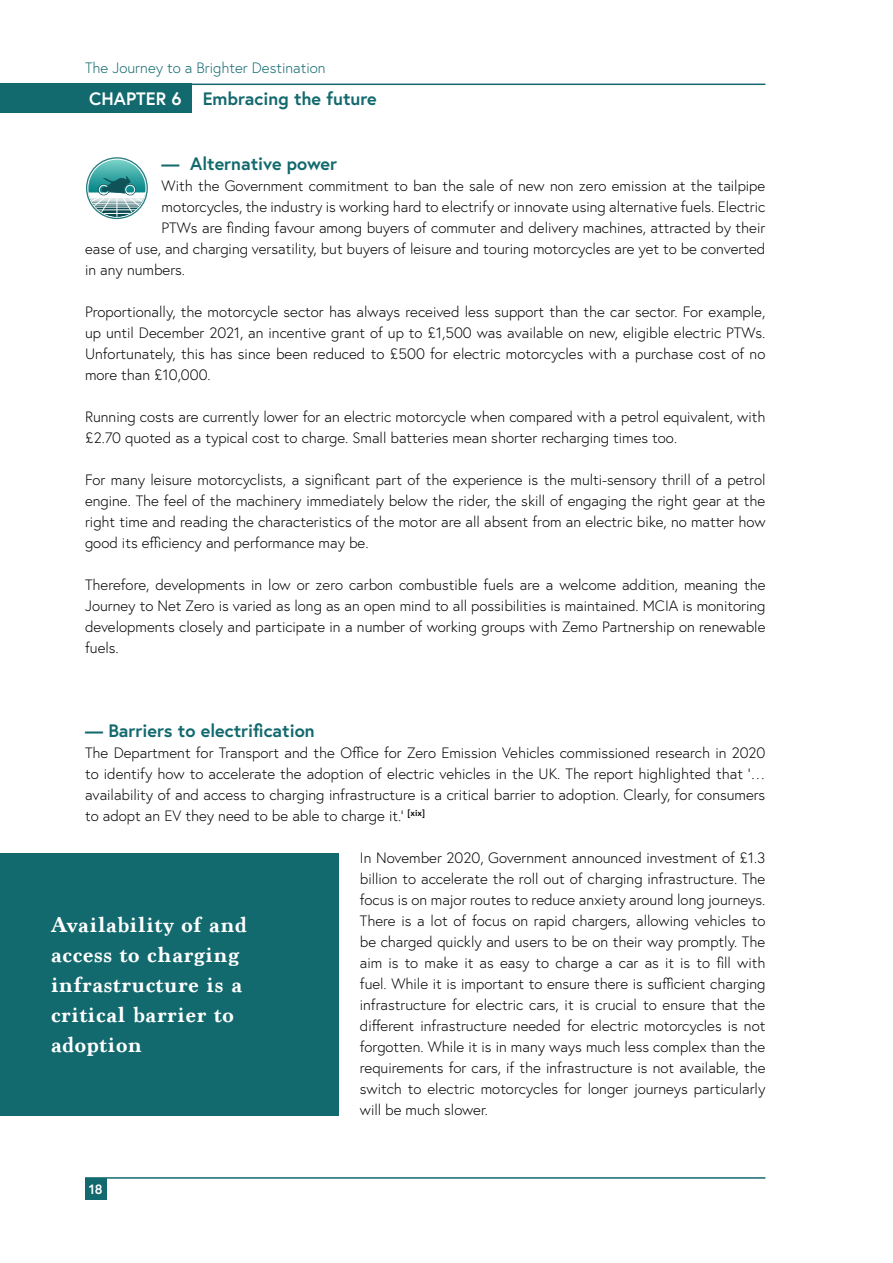
<style>
.page{position:relative;width:893px;height:1263px;background:#fff}
.page>*{position:absolute;margin:0;border:0;box-sizing:border-box;transform-origin:0 0}
.t1{font:700 22.5px/30px "Marion";letter-spacing:.03em;color:#fff}
.t2{font:700 18px "Europa";color:#12696e}
.t3{font:300 15px/21px "Europa";color:#000;text-align:justify}
.t4{font:300 15px "Europa";color:#12696e}
.t5{font:700 13.5px "Europa";color:#fff}
.s1{color:#fff}
</style>
<div class="page">
<hr style="left:85px;top:1177px;width:680px;height:2px;background:#12696e">
<div style="left:85px;top:1178px;width:21px;height:21px;background:#12696e"></div>
<hr style="left:85px;top:84px;width:680px;height:1px;background:#12696e">
<div style="left:0;top:84px;width:191px;height:29px;background:#12696e"></div>
<div style="left:0;top:853px;width:339px;height:262px;background:#12696e"></div>
<svg style="left:87px;top:158px;width:60px;height:60px"></svg>
<div style="left:86px;top:157px;width:62px;height:62px;border:1px solid #267c80;border-radius:50%"></div>
<svg style="left:88px;top:160px;width:57px;height:57px"></svg>
<svg style="left:88px;top:176px;width:57px;height:41px"></svg>
<p class="t4" style="left:85px;top:58px;width:242px">The Journey to a Brighter Destination</p>
<p class="t2" style="left:89px;top:87px;width:289px"><span class="s1">CHAPTER 6</span> Embracing the future</p>
<p class="t2" style="left:162px;top:152px;width:177px">— Alternative power</p>
<p class="t3" style="left:162px;top:175px;width:605px">With the Government commitment to ban the sale of new non zero emission at the tailpipe</p>
<p class="t3" style="left:162px;top:196px;width:605px">motorcycles, the industry is working hard to electrify or innovate using alternative fuels. Electric</p>
<p class="t3" style="left:162px;top:217px;width:605px">PTWs are finding favour among buyers of commuter and delivery machines, attracted by their</p>
<p class="t3" style="left:85px;top:238px;width:682px">ease of use, and charging versatility, but buyers of leisure and touring motorcycles are yet to be converted</p>
<p class="t3" style="left:85px;top:259px;width:101px">in any numbers.</p>
<p class="t3" style="left:85px;top:301px;width:682px">Proportionally, the motorcycle sector has always received less support than the car sector. For example, up until December 2021, an incentive grant of up to £1,500 was available on new, eligible electric PTWs.<br>Unfortunately, this has since been reduced to £500 for electric motorcycles with a purchase cost of no more than £10,000.</p>
<p class="t3" style="left:85px;top:406px;width:682px">Running costs are currently lower for an electric motorcycle when compared with a petrol equivalent, with £2.70 quoted as a typical cost to charge. Small batteries mean shorter recharging times too.</p>
<p class="t3" style="left:85px;top:469px;width:682px">For many leisure motorcyclists, a significant part of the experience is the multi-sensory thrill of a petrol engine. The feel of the machinery immediately below the rider, the skill of engaging the right gear at the right time and reading the characteristics of the motor are all absent from an electric bike, no matter how good its efficiency and performance may be.</p>
<p class="t3" style="left:85px;top:574px;width:682px">Therefore, developments in low or zero carbon combustible fuels are a welcome addition, meaning the Journey to Net Zero is varied as long as an open mind to all possibilities is maintained. MCIA is monitoring developments closely and participate in a number of working groups with Zemo Partnership on renewable fuels.</p>
<p class="t2" style="left:85px;top:719px;width:231px">— Barriers to electrification</p>
<p class="t3" style="left:85px;top:742px;width:682px">The Department for Transport and the Office for Zero Emission Vehicles commissioned research in 2020 to identify how to accelerate the adoption of electric vehicles in the UK. The report highlighted that ‘… availability of and access to charging infrastructure is a critical barrier to adoption. Clearly, for consumers to adopt an EV they need to be able to charge it.’ <sup>[xix]</sup></p>
<p class="t3" style="left:360px;top:847px;width:407px">In November 2020, Government announced investment of £1.3 billion to accelerate the roll out of charging infrastructure. The focus is on major routes to reduce anxiety around long journeys.<br>There is a lot of focus on rapid chargers, allowing vehicles to be charged quickly and users to be on their way promptly. The aim is to make it as easy to charge a car as it is to fill with fuel. While it is important to ensure there is sufficient charging infrastructure for electric cars, it is crucial to ensure that the different infrastructure needed for electric motorcycles is not forgotten. While it is in many ways much less complex than the requirements for cars, if the infrastructure is not available, the switch to electric motorcycles for longer journeys particularly will be much slower.</p>
<h1 class="t1" style="left:51px;top:910px;width:197px">Availability of and access to charging infrastructure is a critical barrier to adoption</h1>
<p class="t5" style="left:89px;top:1180px;width:15px">18</p>
</div>
